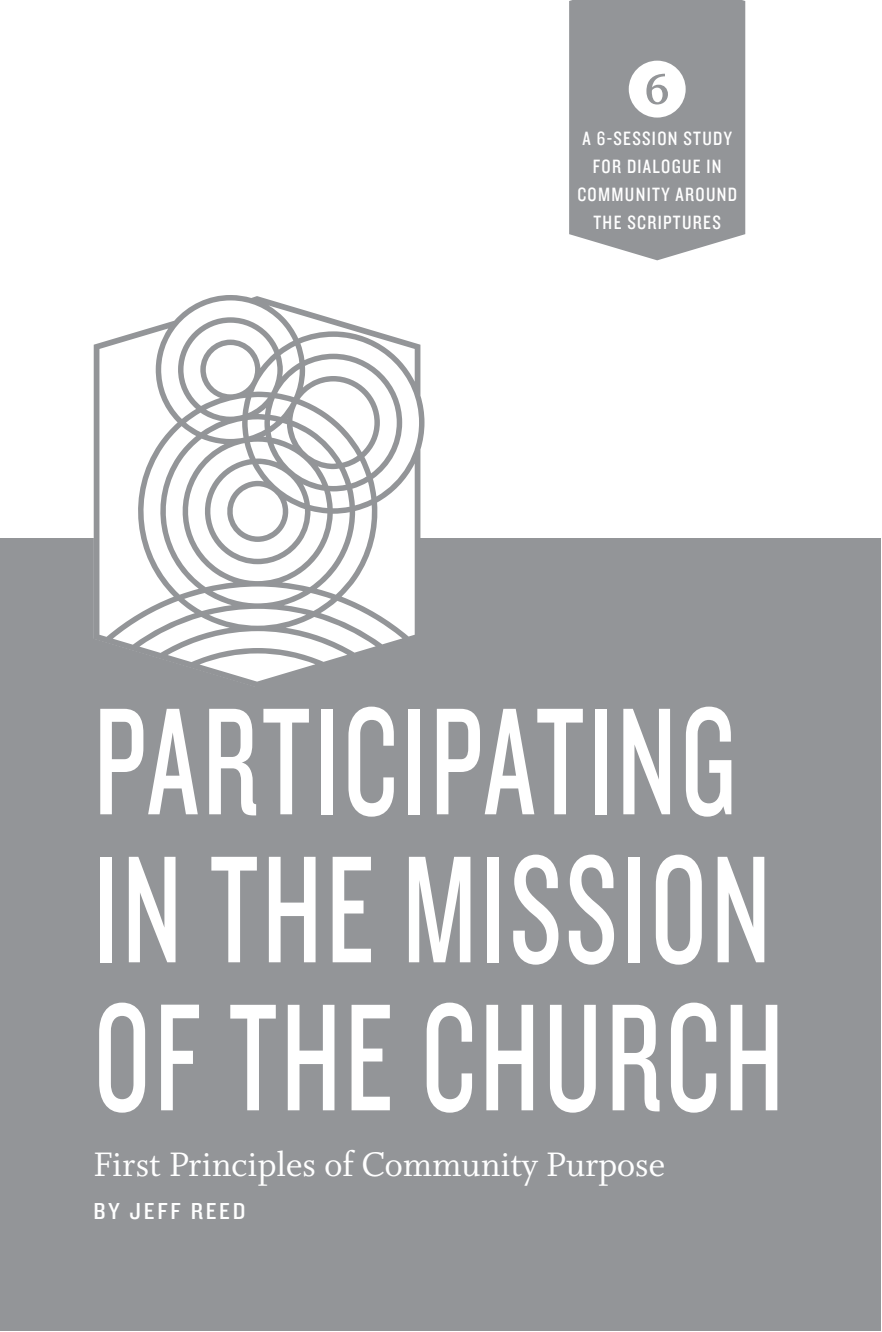
<style>
.page{position:relative;width:882px;height:1332px;background:#fff}
.page>*{position:absolute;margin:0;border:0;box-sizing:border-box;transform-origin:0 0}
.t1{font:158.4px/148px "Knockout HTF29 Junior Liteweight";letter-spacing:.03em;color:#fff;scale:.78 1}
.t2{font:38px "Whitman Roman Os F";color:#fff}
.t3{font:24px "Knockout HTF29 Junior Liteweight";letter-spacing:.1em;color:#fff;scale:1.14 1}
.t4{font:20px/28px "Knockout HTF29 Junior Liteweight";letter-spacing:.065em;color:#fff;text-align:center}
</style>
<div class="page">
<div style="left:0;top:538px;width:881px;height:793px;background:#939598"></div>
<svg style="left:94px;top:295px;width:331px;height:387px"></svg>
<svg style="left:569px;top:0;width:176px;height:260px;background:#9ea0a3"></svg>
<p class="t4" style="left:577px;top:125px;width:161px">A 6-SESSION STUDY<br>FOR DIALOGUE IN<br>COMMUNITY AROUND<br>THE SCRIPTURES</p>
<p class="t1" style="left:94px;top:692px;width:887px">PARTICIPATING<br>IN THE MISSION<br>OF THE CHURCH</p>
<p class="t2" style="left:94px;top:1144px;width:573px">First Principles of Community Purpose</p>
<p class="t3" style="left:94px;top:1199px;width:135px">BY JEFF REED</p>
</div>
